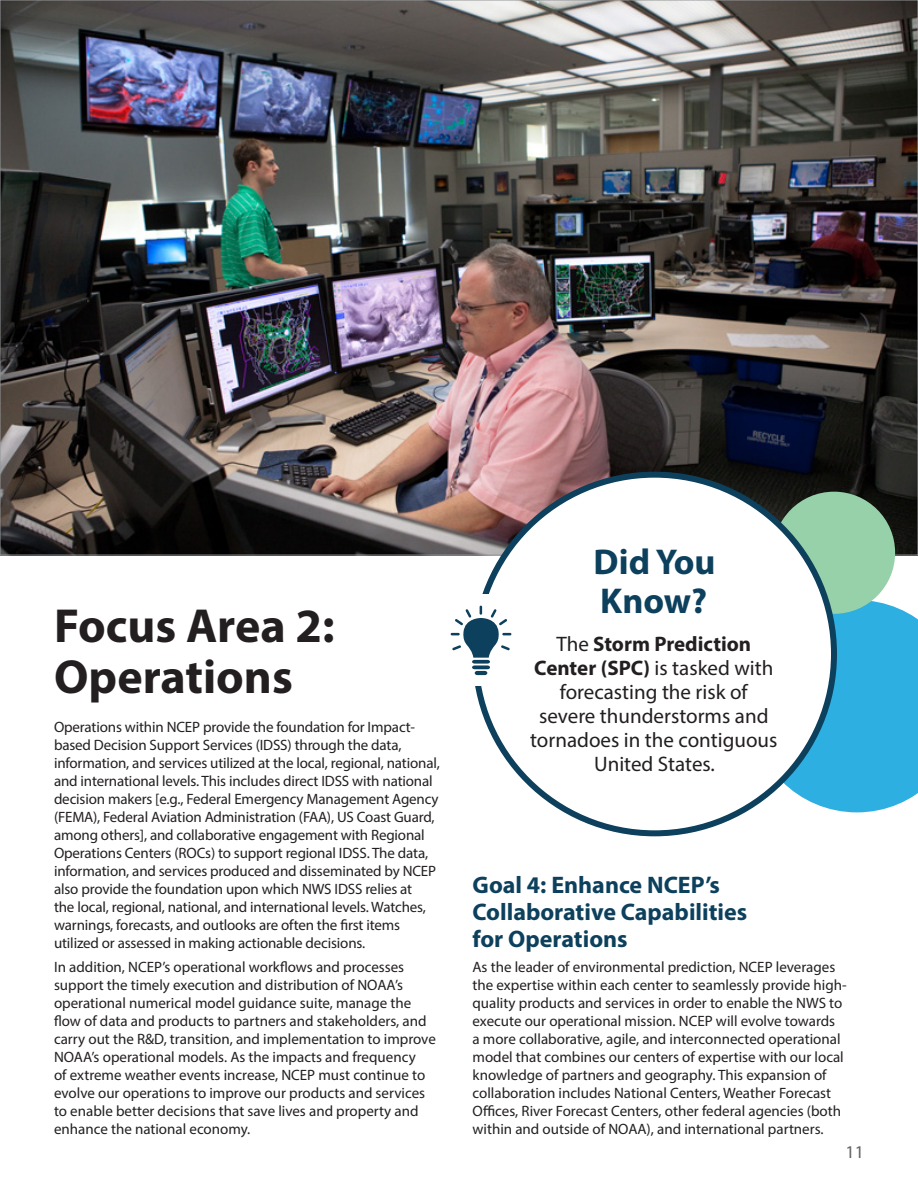
<style>
.page{position:relative;width:918px;height:1188px;background:#fff}
.page>*{position:absolute;margin:0;border:0;box-sizing:border-box;transform-origin:0 0}
.Body_Text{font:700 48px/51px "Myriad Pro";color:#231f20}
.Header_Text{font:700 36px/39px "Myriad Pro";color:#0c405c}
.Sub_Header_Text{font:700 24px/27px "Myriad Pro";color:#0c405c}
.Header_Text-2{font:21px/24px "Myriad Pro";color:#231f20;text-align:center}
.t1{font:18px "Myriad Pro";color:#636366}
.Body_Text-2{font:15px/18px "Myriad Pro";letter-spacing:-.005em;color:#231f20}
.s1{font-weight:700}
</style>
<div class="page">
<img style="left:2px;top:2px;width:914px;height:551px">
<svg style="left:751px;top:600px;width:167px;height:212px;background:#3eb2df"></svg>
<div style="left:773px;top:492px;width:122px;height:122px;background:#96d1aa;border-radius:50%"></div>
<div style="left:475px;top:475px;width:359px;height:358px;background:#fff;border-radius:50%"></div>
<svg style="left:451px;top:606px;width:60px;height:69px"></svg>
<p class="Body_Text" style="left:54px;top:599px;width:282px">Focus Area 2:<br>Operations</p>
<p class="Body_Text-2" style="left:54px;top:717px;width:387px">Operations within NCEP provide the foundation for Impact&shy;based Decision Support Services (IDSS) through the data, information, and services utilized at the local, regional, national, and international levels. This includes direct IDSS with national decision makers [e.g., Federal Emergency Management Agency (FEMA), Federal Aviation Administration (FAA), US Coast Guard, among others], and collaborative engagement with Regional Operations Centers (ROCs) to support regional IDSS. The data, information, and services produced and disseminated by NCEP also provide the foundation upon which NWS IDSS relies at<br>the local, regional, national, and international levels. Watches, warnings, forecasts, and outlooks are often the first items utilized or assessed in making actionable decisions.</p>
<p class="Body_Text-2" style="left:54px;top:958px;width:383px">In addition, NCEP’s operational workflows and processes support the timely execution and distribution of NOAA’s operational numerical model guidance suite, manage the flow of data and products to partners and stakeholders, and carry out the R&amp;D, transition, and implementation to improve NOAA’s operational models. As the impacts and frequency<br>of extreme weather events increase, NCEP must continue to evolve our operations to improve our products and services to enable better decisions that save lives and property and enhance the national economy.</p>
<p class="Header_Text" style="left:594px;top:542px;width:123px">Did You<br>Know?</p>
<p class="Header_Text-2" style="left:530px;top:631px;width:249px">The <span class="s1">Storm Prediction<br>Center (SPC)</span> is tasked with forecasting the risk of severe thunderstorms and tornadoes in the contiguous<br>United States.</p>
<p class="Sub_Header_Text" style="left:472px;top:871px;width:276px">Goal 4: Enhance NCEP’s<br>Collaborative Capabilities for Operations</p>
<p class="Body_Text-2" style="left:472px;top:958px;width:376px">As the leader of environmental prediction, NCEP leverages the expertise within each center to seamlessly provide high&shy;quality products and services in order to enable the NWS to execute our operational mission. NCEP will evolve towards<br>a more collaborative, agile, and interconnected operational model that combines our centers of expertise with our local knowledge of partners and geography. This expansion of collaboration includes National Centers, Weather Forecast Offices, River Forecast Centers, other federal agencies (both within and outside of NOAA), and international partners.</p>
<p class="t1" style="left:846px;top:1141px;width:20px">11</p>
</div>
